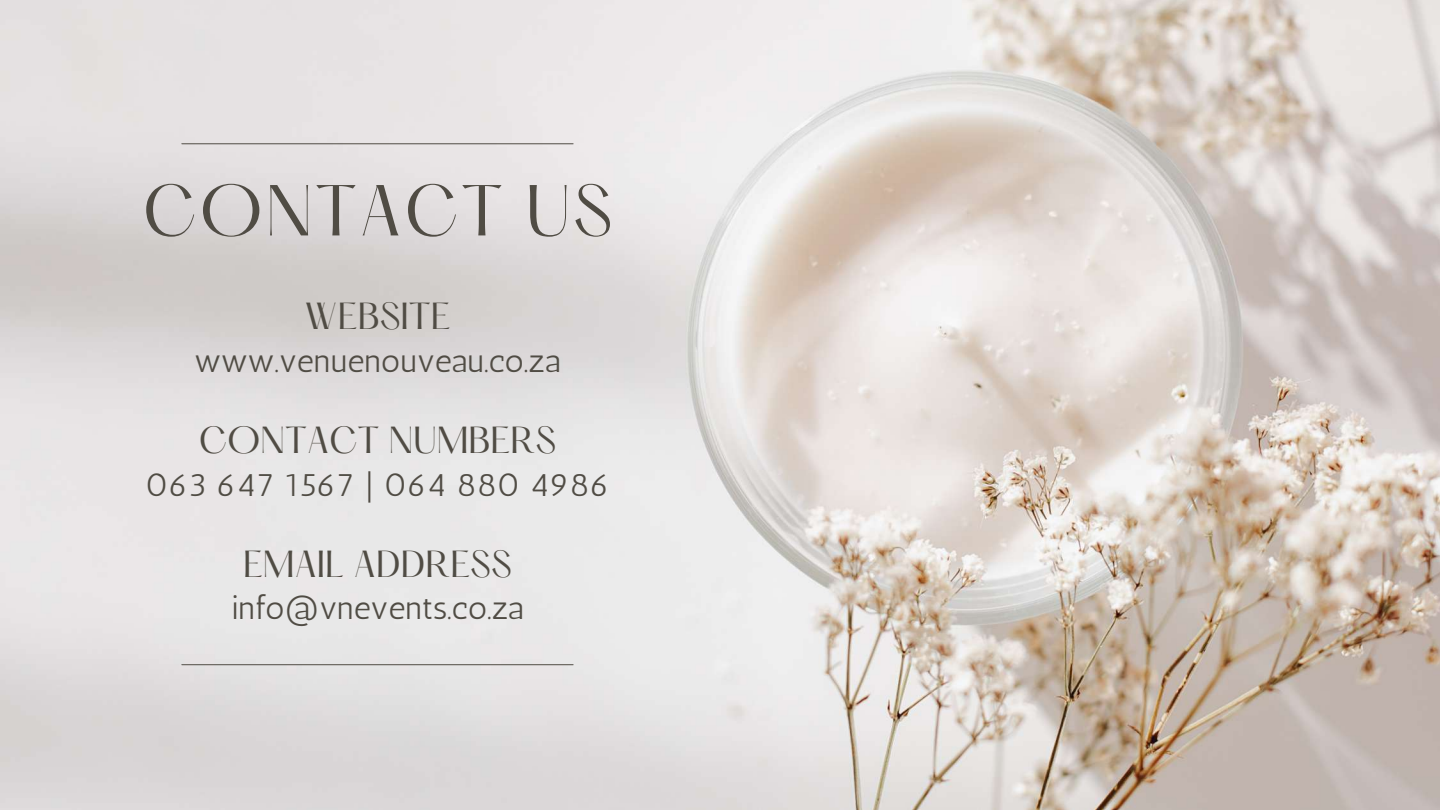
<style>
.page{position:relative;width:1440px;height:810px;background:#fff}
.page>*{position:absolute;margin:0;border:0;box-sizing:border-box;transform-origin:0 0}
.t1{font:63px "Hatton";letter-spacing:.04em;color:#504c44}
.t2{font:33px "Antic";color:#504c44}
.t3{font:33px "Hatton";color:#504c44}
</style>
<div class="page">
<img style="left:0;top:0;width:1440px;height:810px">
<hr style="left:182px;top:143px;width:391px;height:1px;background:#504c44">
<hr style="left:182px;top:664px;width:391px;height:1px;background:#504c44">
<h1 class="t1" style="left:142px;top:181px;width:472px">CONTACT US</h1>
<p class="t3" style="left:304px;top:301px;width:148px">WEBSITE</p>
<p class="t2" style="left:195px;top:341px;width:367px">www.venuenouveau.co.za</p>
<p class="t3" style="left:199px;top:424px;width:359px">CONTACT NUMBERS</p>
<p class="t2" style="left:145px;top:465px;width:466px">063 647 1567 | 064 880 4986</p>
<p class="t3" style="left:243px;top:548px;width:270px">EMAIL ADDRESS</p>
<p class="t2" style="left:231px;top:588px;width:294px">info@vnevents.co.za</p>
</div>
